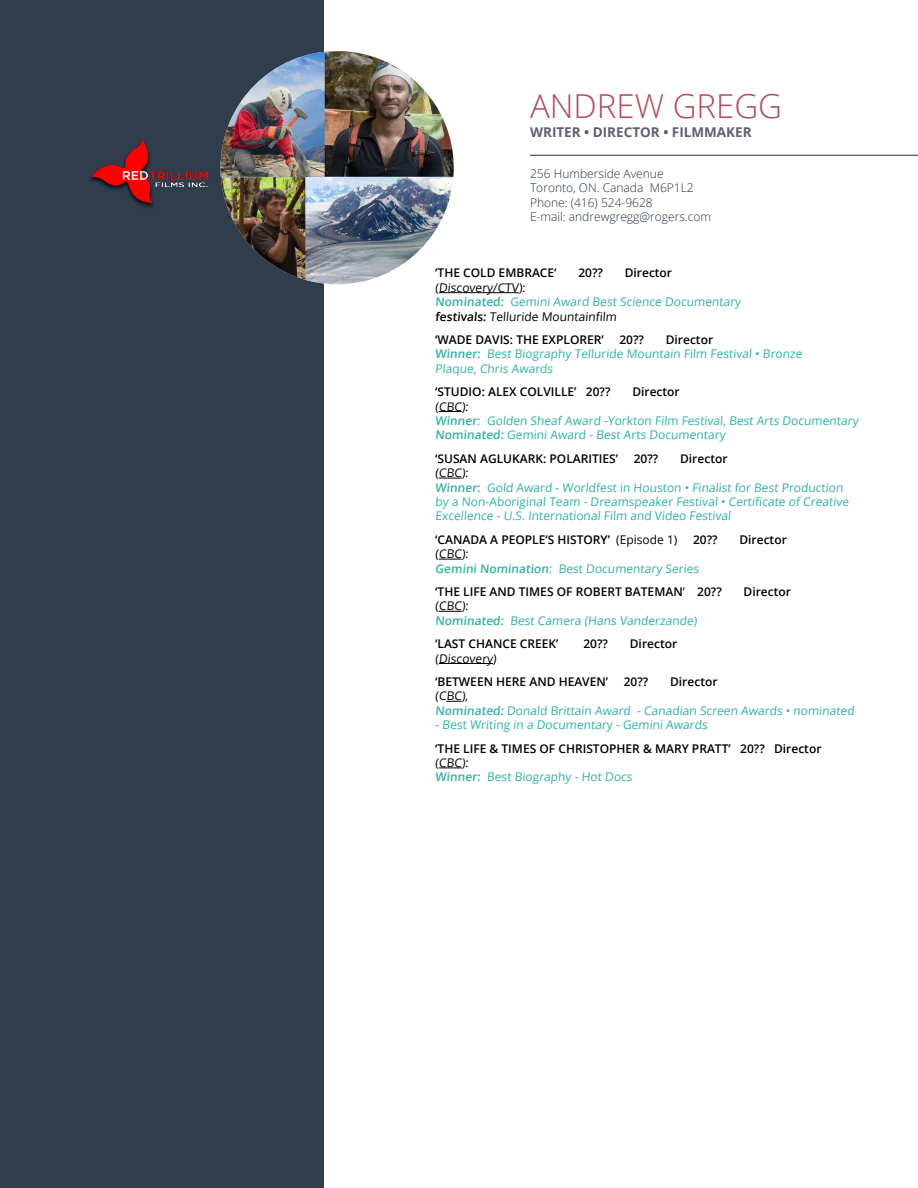
<style>
.page{position:relative;width:918px;height:1188px;background:#fff}
.page>*{position:absolute;margin:0;border:0;box-sizing:border-box;transform-origin:0 0}
.t1{font:300 33px "Open Sans";color:#b34a57}
.t2{font:700 13.5px "Open Sans";color:#5d616e}
.t3{font:12px/14.4px "Open Sans";color:#2fb1a8}
.t4{font:600 12px "Open Sans";color:#000}
.t5{font:12px/14.4px "Open Sans";color:#000}
.t6{font:300 12px/14.4px "Open Sans";color:#1d3142}
.s1{font-weight:600;color:#2fb1a8}
.s2{color:#2fb1a8}
.s3{font-weight:600}
.s4{font-weight:600;color:#000}
.s5{color:#000}
.s6{font-weight:400}
</style>
<div class="page">
<div style="left:0;top:0;width:324px;height:1188px;background:#2f3d4d"></div>
<img style="left:220px;top:51px;width:234px;height:233px;border-radius:117px">
<img style="left:90px;top:139px;width:118px;height:69px">
<hr style="left:439px;top:292px;width:80px;height:1px;background:#000">
<svg style="left:439px;top:411px;width:23px;height:1px"></svg>
<svg style="left:439px;top:478px;width:23px;height:1px"></svg>
<svg style="left:439px;top:559px;width:23px;height:1px"></svg>
<svg style="left:439px;top:611px;width:23px;height:1px"></svg>
<hr style="left:439px;top:663px;width:54px;height:1px;background:#000">
<svg style="left:446px;top:701px;width:16px;height:1px"></svg>
<svg style="left:439px;top:768px;width:23px;height:1px"></svg>
<hr style="left:530px;top:155px;width:388px;height:1px;background:#1d3142">
<h1 class="t1" style="left:530px;top:84px;width:254px">ANDREW GREGG</h1>
<p class="t2" style="left:530px;top:123px;width:223px">WRITER • DIRECTOR • FILMMAKER</p>
<p class="t6" style="left:530px;top:166px;width:183px">256 Humberside Avenue<br>Toronto, ON. Canada M6P1L2<br>Phone: (416) 524-9628<br>E-mail: andrewgregg@rogers.com</p>
<p class="t4" style="left:435px;top:265px;width:123px">‘THE COLD EMBRACE‘</p>
<p class="t4" style="left:578px;top:265px;width:26px">20??</p>
<p class="t4" style="left:625px;top:265px;width:49px">Director</p>
<p class="t5" style="left:435px;top:280px;width:307px">(Discovery/CTV):<br><span class="s1">Nominated:</span> <span class="s2">Gemini Award Best Science Documentary </span><span class="s3">festivals:</span> Telluride Mountainfilm</p>
<p class="t4" style="left:435px;top:331px;width:170px">‘WADE DAVIS: THE EXPLORER’</p>
<p class="t4" style="left:619px;top:331px;width:26px">20??</p>
<p class="t3" style="left:435px;top:332px;width:370px;text-indent:231px"><span class="s4">Director<br></span><span class="s3">Winner:</span> Best Biography Telluride Mountain Film Festival • Bronze<br>Plaque, Chris Awards</p>
<p class="t4" style="left:435px;top:384px;width:177px">‘STUDIO: ALEX COLVILLE’ 20??</p>
<p class="t4" style="left:632px;top:384px;width:49px">Director</p>
<p class="t3" style="left:435px;top:399px;width:425px"><span class="s5">(CBC):<br></span><span class="s3">Winner</span>: Golden Sheaf Award -Yorkton Film Festival, Best Arts Documentary<br><span class="s3">Nominated:</span> Gemini Award - Best Arts Documentary</p>
<p class="t4" style="left:435px;top:450px;width:184px">‘SUSAN AGLUKARK: POLARITIES’</p>
<p class="t4" style="left:634px;top:450px;width:26px">20??</p>
<p class="t4" style="left:680px;top:450px;width:49px">Director</p>
<p class="t3" style="left:435px;top:465px;width:416px"><span class="s5">(CBC):<br></span><span class="s3">Winner:</span> Gold Award - Worldfest in Houston • Finalist for Best Production by a Non-Aboriginal Team - Dreamspeaker Festival • Certificate of Creative Excellence - U.S. International Film and Video Festival</p>
<p class="t4" style="left:435px;top:531px;width:244px">‘CANADA A PEOPLE’S HISTORY’ <span class="s6">(Episode 1)</span></p>
<p class="t4" style="left:693px;top:531px;width:26px">20??</p>
<p class="t4" style="left:739px;top:531px;width:49px">Director</p>
<p class="t3" style="left:435px;top:546px;width:267px"><span class="s5">(CBC):<br></span><span class="s3">Gemini Nomination</span>: Best Documentary Series</p>
<p class="t4" style="left:435px;top:583px;width:288px">‘THE LIFE AND TIMES OF ROBERT BATEMAN<span class="s6">’</span> 20??</p>
<p class="t4" style="left:744px;top:583px;width:49px">Director</p>
<p class="t3" style="left:435px;top:599px;width:265px"><span class="s5">(CBC):<br></span><span class="s3">Nominated:</span> Best Camera (Hans Vanderzande)</p>
<p class="t4" style="left:435px;top:636px;width:125px">‘LAST CHANCE CREEK’</p>
<p class="t4" style="left:583px;top:636px;width:26px">20??</p>
<p class="t4" style="left:630px;top:636px;width:49px">Director</p>
<p class="t5" style="left:435px;top:651px;width:64px">(Discovery)</p>
<p class="t4" style="left:435px;top:673px;width:174px">‘BETWEEN HERE AND HEAVEN’</p>
<p class="t4" style="left:624px;top:673px;width:26px">20??</p>
<p class="t4" style="left:670px;top:673px;width:49px">Director</p>
<p class="t3" style="left:435px;top:689px;width:422px"><span class="s5">(CBC),<br></span><span class="s3">Nominated:</span> Donald Brittain Award - Canadian Screen Awards • nominated</p>
<p class="t3" style="left:435px;top:717px;width:275px">- Best Writing in a Documentary - Gemini Awards</p>
<p class="t4" style="left:435px;top:740px;width:388px">‘THE LIFE &amp; TIMES OF CHRISTOPHER &amp; MARY PRATT’ 20?? Director</p>
<p class="t3" style="left:435px;top:755px;width:200px"><span class="s5">(CBC):<br></span><span class="s3">Winner:</span> Best Biography - Hot Docs</p>
</div>
